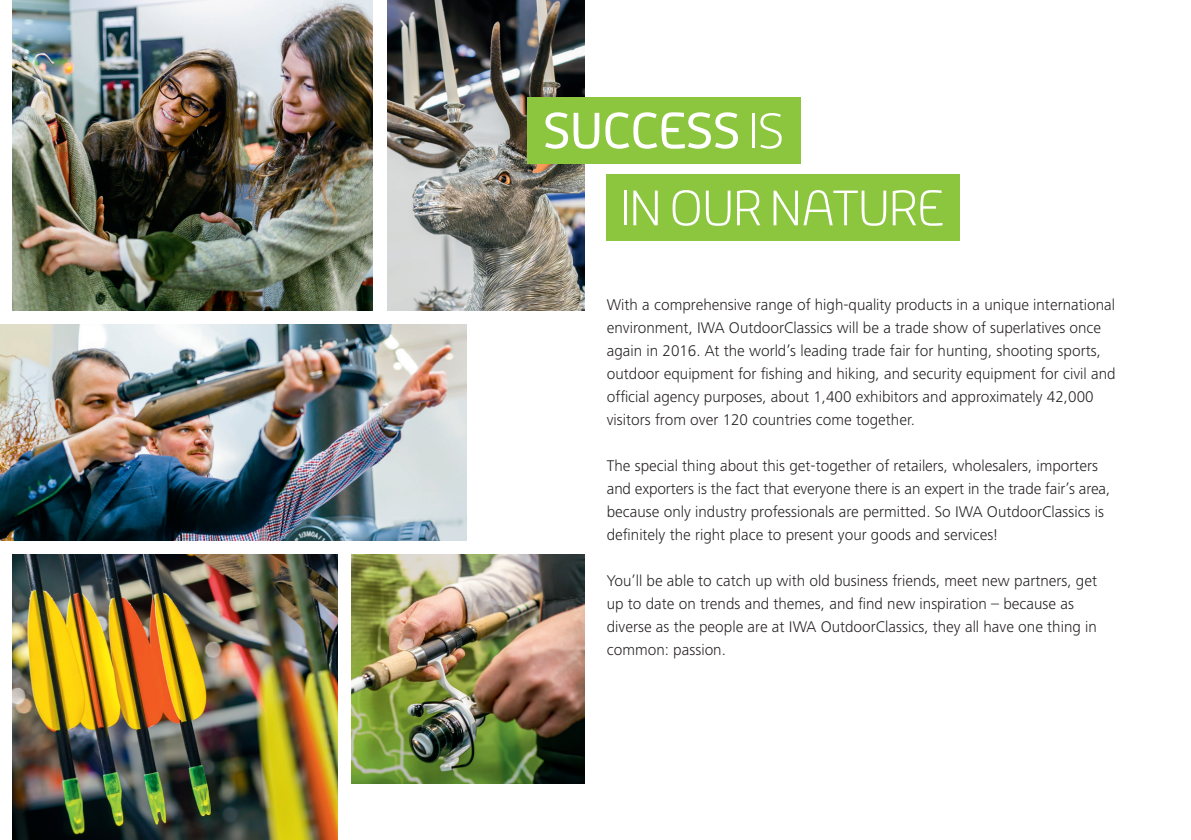
<style>
.page{position:relative;width:1191px;height:840px;background:#fff}
.page>*{position:absolute;margin:0;border:0;box-sizing:border-box;transform-origin:0 0}
.t1{font:300 52px "Ribera";color:#fff}
.t2{font:500 52px "Ribera";color:#fff}
.t3{font:300 16px/23px "Frutiger Next LT";color:#231f20}
.s1{font-weight:300}
</style>
<div class="page">
<img style="left:13px;top:0;width:360px;height:310px">
<img style="left:0;top:324px;width:467px;height:216px">
<img style="left:351px;top:554px;width:233px;height:228px">
<img style="left:13px;top:554px;width:324px;height:285px">
<img style="left:387px;top:0;width:197px;height:310px">
<div style="left:527px;top:97px;width:273px;height:66px;background:#8bc63e"></div>
<div style="left:607px;top:174px;width:353px;height:67px;background:#8bc63e"></div>
<p class="t2" style="left:543px;top:103px;width:242px">SUCCESS <span class="s1">IS</span></p>
<p class="t1" style="left:620px;top:181px;width:325px">IN OUR NATURE</p>
<p class="t3" style="left:607px;top:293px;width:510px">With a comprehensive range of high-quality products in a unique international environment, IWA OutdoorClassics will be a trade show of superlatives once again in 2016. At the world’s leading trade fair for hunting, shooting sports, outdoor equipment for fishing and hiking, and security equipment for civil and official agency purposes, about 1,400 exhibitors and approximately 42,000 visitors from over 120 countries come together.</p>
<p class="t3" style="left:607px;top:454px;width:505px">The special thing about this get-together of retailers, wholesalers, importers and exporters is the fact that everyone there is an expert in the trade fair’s area, because only industry professionals are permitted. So IWA OutdoorClassics is definitely the right place to present your goods and services!</p>
<p class="t3" style="left:607px;top:569px;width:492px">You’ll be able to catch up with old business friends, meet new partners, get up to date on trends and themes, and find new inspiration – because as diverse as the people are at IWA OutdoorClassics, they all have one thing in common: passion.</p>
</div>
